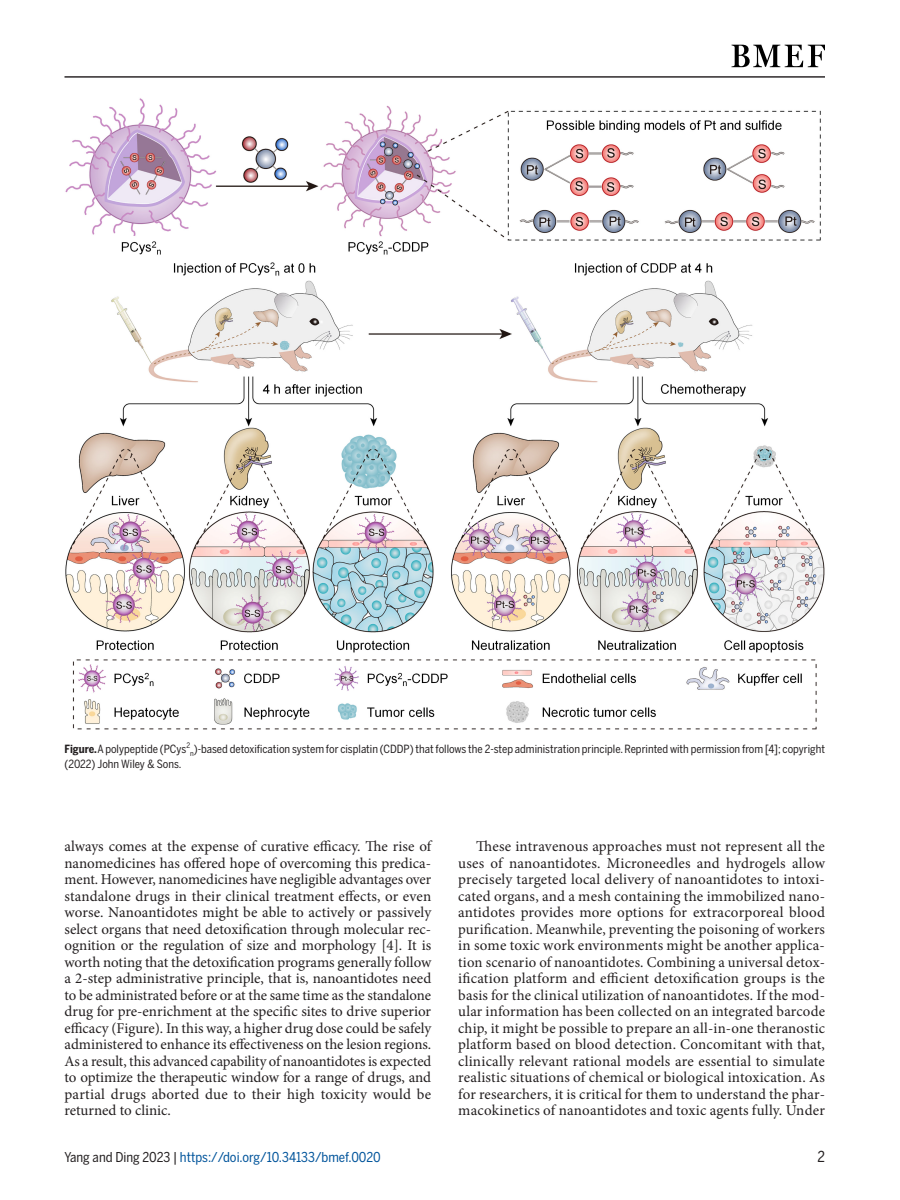
<style>
.page{position:relative;width:900px;height:1200px;background:#fff}
.page>*{position:absolute;margin:0;border:0;box-sizing:border-box;transform-origin:0 0}
.t1{font:15px/16.5px "Minion Pro";letter-spacing:.01em;color:#231f20;text-align:justify}
.t2{font:15px "Benton Sans Cond";color:#231f20}
.t3{font:13.5px "Benton Sans Cond";color:#00549b}
.t4{font:11.25px "Benton Sans Cond";color:#231f20}
.t5{font:7.5px "Benton Sans Cond";color:#231f20}
.s1{font-weight:700}
.s2{color:#231f20}
</style>
<div class="page">
<hr style="left:64px;top:76px;width:761px;height:2px;background:#231f20">
<svg style="left:732px;top:45px;width:93px;height:22px"></svg>
<img style="left:65px;top:98px;width:760px;height:632px">
<p class="t5" style="left:186px;top:741px;width:5px">2</p>
<p class="t4" style="left:64px;top:743px;width:762px"><span class="s1">Figure.</span> A polypeptide (PCys <sub>n</sub>)-based detoxification system for cisplatin (CDDP) that follows the 2-step administration principle. Reprinted with permission from [4]; copyright</p>
<p class="t4" style="left:64px;top:758px;width:119px">(2022) John Wiley &amp; Sons.</p>
<p class="t1" style="left:64px;top:838px;width:368px">always comes at the expense of curative efficacy. The rise of nanomedicines has offered hope of overcoming this predica&shy;ment. However, nanomedicines have negligible advantages over standalone drugs in their clinical treatment effects, or even worse. Nanoantidotes might be able to actively or passively select organs that need detoxification through molecular rec&shy;ognition or the regulation of size and morphology [4]. It is worth noting that the detoxification programs generally follow a 2-step administrative principle, that is, nanoantidotes need to be administrated before or at the same time as the standalone drug for pre-enrichment at the specific sites to drive superior efficacy (Figure). In this way, a higher drug dose could be safely administered to enhance its effectiveness on the lesion regions.<br>As a result, this advanced capability of nanoantidotes is expected to optimize the therapeutic window for a range of drugs, and partial drugs aborted due to their high toxicity would be returned to clinic.</p>
<p class="t1" style="left:458px;top:838px;width:368px;text-indent:18px">These intravenous approaches must not represent all the uses of nanoantidotes. Microneedles and hydrogels allow precisely targeted local delivery of nanoantidotes to intoxi&shy;cated organs, and a mesh containing the immobilized nano&shy;antidotes provides more options for extracorporeal blood purification. Meanwhile, preventing the poisoning of workers in some toxic work environments might be another applica&shy;tion scenario of nanoantidotes. Combining a universal detox&shy;ification platform and efficient detoxification groups is the basis for the clinical utilization of nanoantidotes. If the mod&shy;ular information has been collected on an integrated barcode chip, it might be possible to prepare an all-in-one theranostic platform based on blood detection. Concomitant with that, clinically relevant rational models are essential to simulate realistic situations of chemical or biological intoxication. As for researchers, it is critical for them to understand the phar&shy;macokinetics of nanoantidotes and toxic agents fully. Under</p>
<p class="t3" style="left:64px;top:1149px;width:318px"><span class="s2">Yang and Ding 2023 |</span> https://doi.org/10.34133/bmef.0020</p>
<p class="t2" style="left:817px;top:1147px;width:9px">2</p>
</div>
